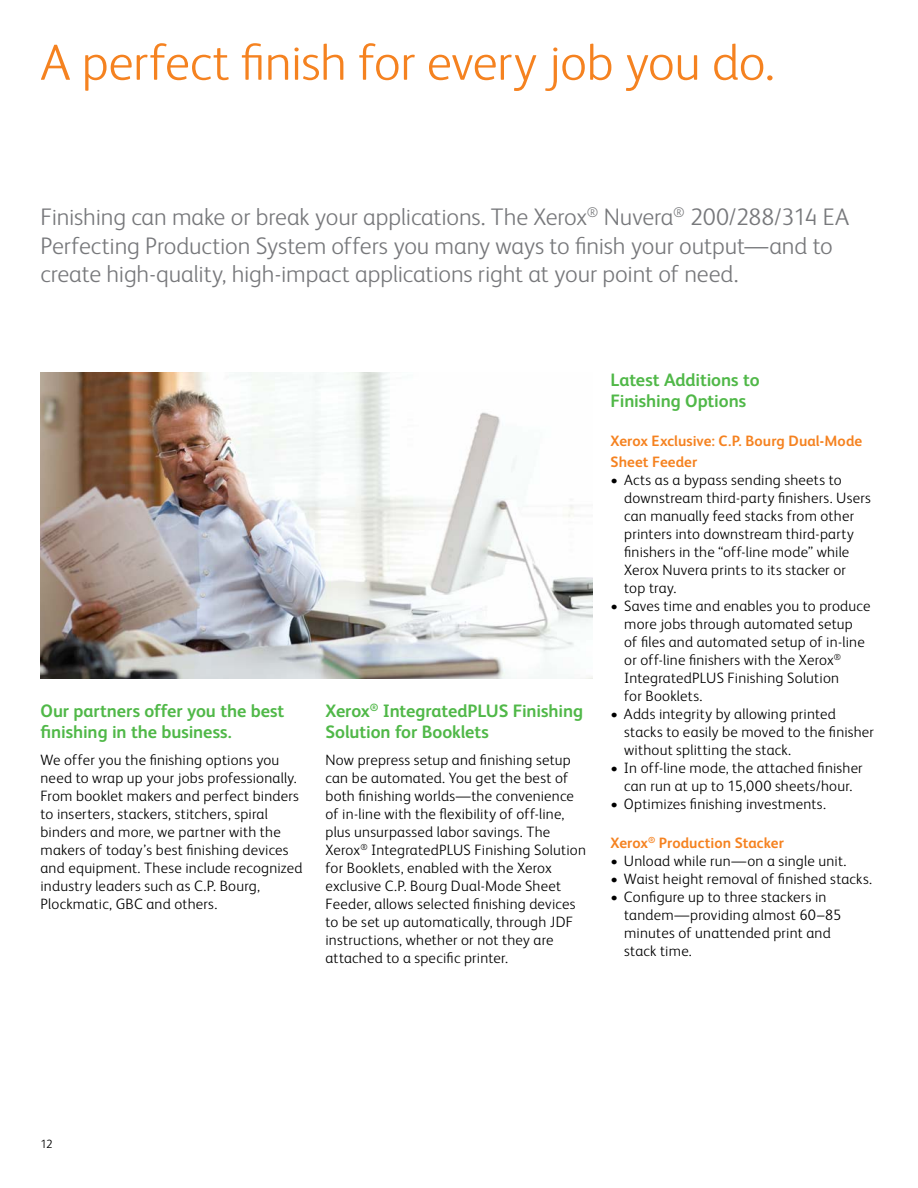
<style>
.page{position:relative;width:918px;height:1188px;background:#fff}
.page>*{position:absolute;margin:0;border:0;box-sizing:border-box;transform-origin:0 0}
.t1{font:300 51px "Xerox Sans";letter-spacing:-.01em;color:#f58220}
.t2{font:300 24px/28.5px "Xerox Sans";letter-spacing:-.005em;color:#77787b}
.t3{font:700 18px/21px "Xerox Sans";letter-spacing:-.005em;color:#50b848}
.t4{font:300 15px/18px "Xerox Sans";letter-spacing:.015em;color:#000}
.t5{font:700 15px/21px "Xerox Sans";letter-spacing:.005em;color:#f58220}
.t6{font:300 12px "Xerox Sans";color:#000}
</style>
<div class="page">
<img style="left:40px;top:373px;width:552px;height:306px">
<h1 class="t1" style="left:40px;top:29px;width:736px">A perfect finish for every job you do.</h1>
<p class="t2" style="left:40px;top:201px;width:810px">Finishing can make or break your applications. The Xerox<sup>®</sup> Nuvera<sup>®</sup> 200/288/314 EA<br>Perfecting Production System offers you many ways to finish your output—and to create high-quality, high-impact applications right at your point of need.</p>
<p class="t3" style="left:40px;top:700px;width:245px">Our partners offer you the best fi nishing in the business.</p>
<p class="t4" style="left:40px;top:751px;width:264px">We offer you the finishing options you need to wrap up your jobs professionally.<br>From booklet makers and perfect binders to inserters, stackers, stitchers, spiral binders and more, we partner with the makers of today’s best finishing devices and equipment. These include recognized industry leaders such as C.P. Bourg, Plockmatic, GBC and others.</p>
<p class="t3" style="left:326px;top:700px;width:259px">Xerox<sup>®</sup> IntegratedPLUS Finishing<br>Solution for Booklets</p>
<p class="t4" style="left:325px;top:751px;width:262px">Now prepress setup and finishing setup can be automated. You get the best of both finishing worlds—the convenience of in-line with the flexibility of off-line, plus unsurpassed labor savings. The Xerox<sup>®</sup> IntegratedPLUS Finishing Solution for Booklets, enabled with the Xerox exclusive C.P. Bourg Dual-Mode Sheet Feeder, allows selected finishing devices to be set up automatically, through JDF instructions, whether or not they are attached to a specific printer.</p>
<p class="t3" style="left:610px;top:369px;width:151px">Latest Additions to<br>Finishing Options</p>
<p class="t5" style="left:610px;top:430px;width:253px">Xerox Exclusive: C.P. Bourg Dual-Mode<br>Sheet Feeder</p>
<p class="t4" style="left:624px;top:471px;width:248px;text-indent:-14px">• Acts as a bypass sending sheets to downstream third-party finishers. Users can manually feed stacks from other printers into downstream third-party finishers in the “off-line mode” while Xerox Nuvera prints to its stacker or top tray.</p>
<p class="t4" style="left:624px;top:597px;width:248px;text-indent:-14px">• Saves time and enables you to produce more jobs through automated setup<br>of files and automated setup of in-line or off-line finishers with the Xerox<sup>® </sup>IntegratedPLUS Finishing Solution<br>for Booklets.</p>
<p class="t4" style="left:624px;top:705px;width:251px;text-indent:-14px">• Adds integrity by allowing printed stacks to easily be moved to the finisher without splitting the stack.</p>
<p class="t4" style="left:610px;top:759px;width:254px;text-align:center">• In off-line mode, the attached finisher can run at up to 15,000 sheets/hour.</p>
<p class="t4" style="left:610px;top:795px;width:217px">• Optimizes finishing investments.</p>
<p class="t5" style="left:610px;top:832px;width:175px">Xerox<sup>®</sup> Production Stacker</p>
<p class="t4" style="left:610px;top:852px;width:237px">• Unload while run—on a single unit.</p>
<p class="t4" style="left:610px;top:870px;width:263px">• Waist height removal of finished stacks.</p>
<p class="t4" style="left:624px;top:888px;width:219px;text-indent:-14px">• Configure up to three stackers in tandem—providing almost 60–85 minutes of unattended print and stack time.</p>
<p class="t6" style="left:40px;top:1136px;width:14px">12</p>
</div>
